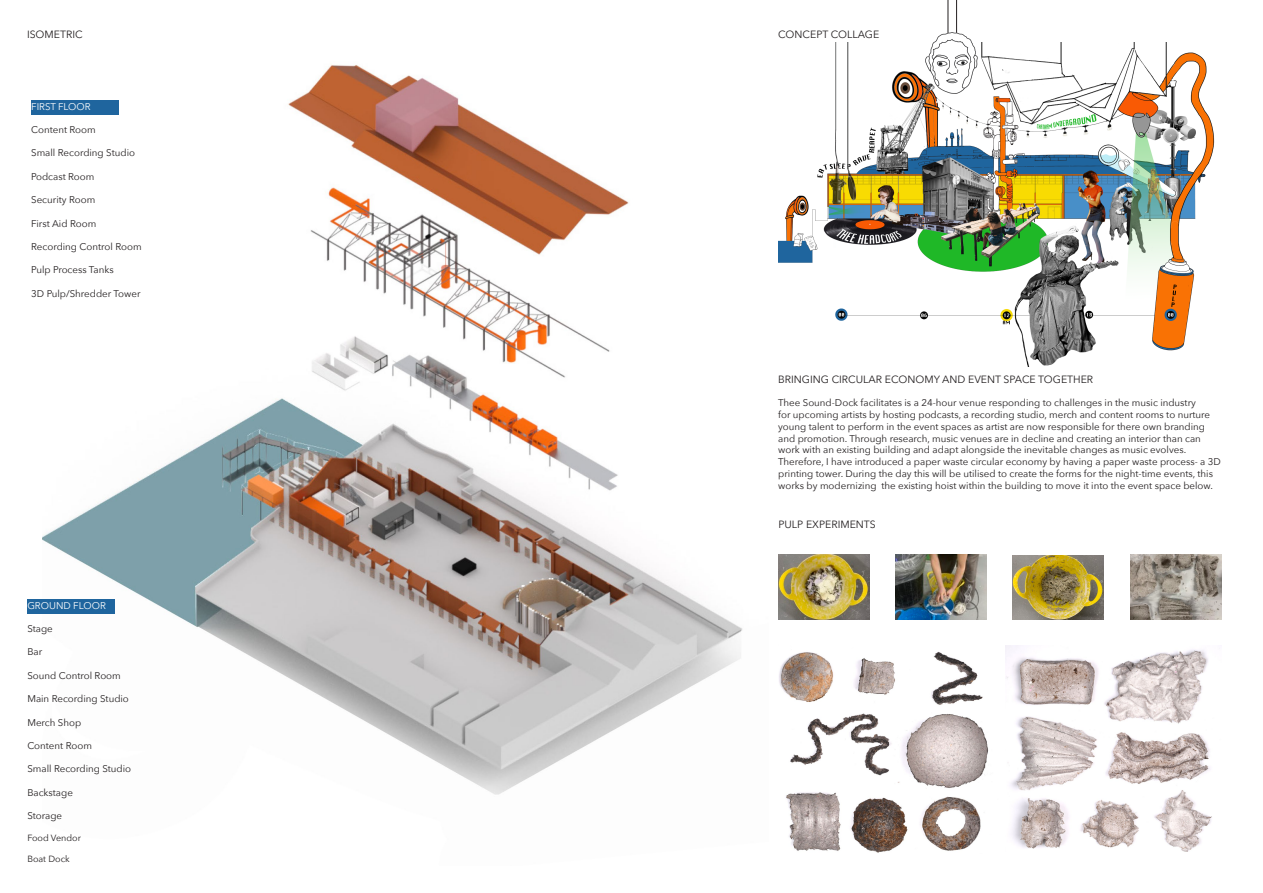
<style>
.page{position:relative;width:1263px;height:893px;background:#fff}
.page>*{position:absolute;margin:0;border:0;box-sizing:border-box;transform-origin:0 0}
.t1{font:10.5px "Avenir Next";color:#231f20}
.t2{font:9.75px/11.7px "Avenir Next";color:#231f20}
.t3{font:9.75px "Avenir Next";color:#fff}
.t4{font:9px "Avenir Next";color:#231f20}
</style>
<div class="page">
<img style="left:43px;top:64px;width:700px;height:731px">
<div style="left:27px;top:599px;width:88px;height:15px;background:#1f659e"></div>
<img style="left:779px;top:651px;width:210px;height:202px">
<img style="left:1005px;top:646px;width:207px;height:205px">
<img style="left:778px;top:555px;width:91px;height:64px">
<img style="left:896px;top:555px;width:91px;height:64px">
<img style="left:1013px;top:556px;width:91px;height:64px">
<img style="left:1130px;top:555px;width:91px;height:64px">
<img style="left:778px;top:43px;width:437px;height:323px">
<div style="left:31px;top:100px;width:88px;height:15px;background:#1f659e"></div>
<img style="left:913px;top:32px;width:71px;height:66px">
<hr style="left:948px;top:0;width:1px;height:33px;background:#231f20">
<hr style="left:956px;top:0;width:1px;height:33px;background:#231f20">
<p class="t1" style="left:27px;top:25px;width:57px">ISOMETRIC</p>
<p class="t1" style="left:778px;top:25px;width:103px">CONCEPT COLLAGE</p>
<p class="t3" style="left:31px;top:98px;width:61px">FIRST FLOOR</p>
<p class="t2" style="left:31px;top:123px;width:66px">Content Room</p>
<p class="t2" style="left:31px;top:147px;width:105px">Small Recording Studio</p>
<p class="t2" style="left:31px;top:170px;width:65px">Podcast Room</p>
<p class="t2" style="left:31px;top:194px;width:66px">Security Room</p>
<p class="t2" style="left:31px;top:217px;width:67px">First Aid Room</p>
<p class="t2" style="left:31px;top:240px;width:112px">Recording Control Room</p>
<p class="t2" style="left:31px;top:264px;width:84px">Pulp Process Tanks</p>
<p class="t2" style="left:31px;top:287px;width:111px">3D Pulp/Shredder Tower</p>
<p class="t3" style="left:27px;top:597px;width:80px">GROUND FLOOR</p>
<p class="t2" style="left:27px;top:622px;width:27px">Stage</p>
<p class="t2" style="left:27px;top:646px;width:16px">Bar</p>
<p class="t2" style="left:27px;top:669px;width:95px">Sound Control Room</p>
<p class="t2" style="left:27px;top:692px;width:103px">Main Recording Studio</p>
<p class="t2" style="left:27px;top:716px;width:55px">Merch Shop</p>
<p class="t2" style="left:27px;top:739px;width:66px">Content Room</p>
<p class="t2" style="left:27px;top:763px;width:105px">Small Recording Studio</p>
<p class="t2" style="left:27px;top:786px;width:47px">Backstage</p>
<p class="t2" style="left:27px;top:809px;width:36px">Storage</p>
<p class="t4" style="left:27px;top:830px;width:55px">Food Vendor</p>
<p class="t4" style="left:27px;top:852px;width:44px">Boat Dock</p>
<p class="t1" style="left:778px;top:370px;width:317px">BRINGING CIRCULAR ECONOMY AND EVENT SPACE TOGETHER</p>
<p class="t2" style="left:778px;top:397px;width:444px">Thee Sound-Dock facilitates is a 24-hour venue responding to challenges in the music industry<br>for upcoming artists by hosting podcasts, a recording studio, merch and content rooms to nurture young talent to perform in the event spaces as artist are now responsible for there own branding and promotion. Through research, music venues are in decline and creating an interior than can work with an existing building and adapt alongside the inevitable changes as music evolves.<br>Therefore, I have introduced a paper waste circular economy by having a paper waste process- a 3D printing tower. During the day this will be utilised to create the forms for the night-time events, this works by modernizing the existing hoist within the building to move it into the event space below.</p>
<p class="t1" style="left:778px;top:516px;width:99px">PULP EXPERIMENTS</p>
</div>
